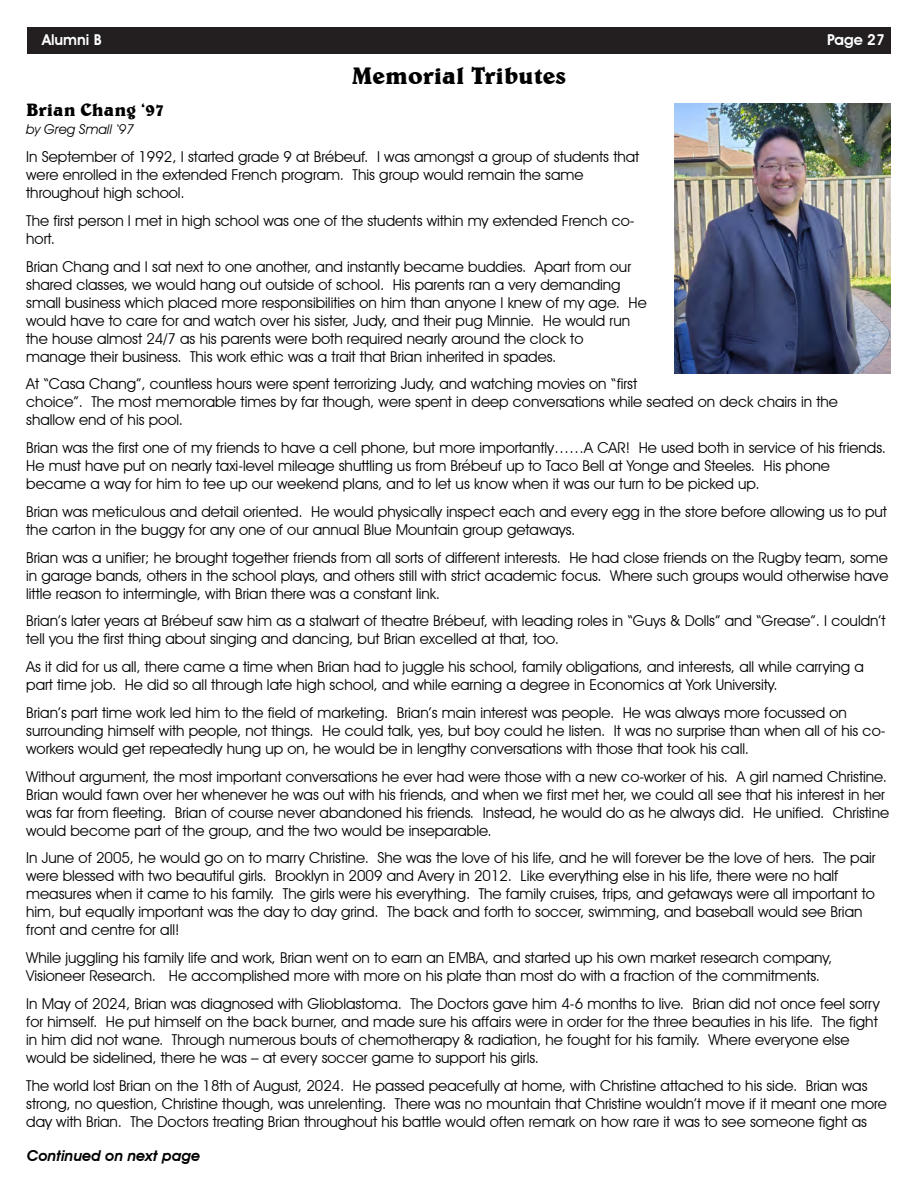
<style>
.page{position:relative;width:918px;height:1188px;background:#fff}
.page>*{position:absolute;margin:0;border:0;box-sizing:border-box;transform-origin:0 0}
.t1{font:700 24px "Belwe BT";color:#000}
.t2{font:700 18px "Belwe BT";color:#000}
.t3{font:15px/18px "Avant Garde IT Cby BT";color:#000}
.t4{font:italic 600 15px "Avant Garde IT Cby BT";color:#000}
.t5{font:600 15px "Avant Garde IT Cby BT";color:#fff}
.t6{font:italic 13.5px "Avant Garde IT Cby BT";color:#000}
</style>
<div class="page">
<div style="left:27px;top:27px;width:864px;height:27px;background:#231f20"></div>
<img style="left:674px;top:104px;width:216px;height:270px">
<p class="t5" style="left:42px;top:33px;width:61px">Alumni B</p>
<p class="t5" style="left:827px;top:33px;width:59px">Page 27</p>
<h1 class="t1" style="left:352px;top:66px;width:216px">Memorial Tributes</h1>
<p class="t2" style="left:26px;top:103px;width:140px">Brian Chang ‘97</p>
<p class="t6" style="left:26px;top:124px;width:109px">by Greg Small ‘97</p>
<p class="t3" style="left:26px;top:149px;width:615px">In September of 1992, I started grade 9 at Brébeuf. I was amongst a group of students that were enrolled in the extended French program. This group would remain the same throughout high school.</p>
<p class="t3" style="left:26px;top:213px;width:610px">The first person I met in high school was one of the students within my extended French co&shy;hort.</p>
<p class="t3" style="left:26px;top:259px;width:622px">Brian Chang and I sat next to one another, and instantly became buddies. Apart from our shared classes, we would hang out outside of school. His parents ran a very demanding small business which placed more responsibilities on him than anyone I knew of my age. He would have to care for and watch over his sister, Judy, and their pug Minnie. He would run the house almost 24/7 as his parents were both required nearly around the clock to manage their business. This work ethic was a trait that Brian inherited in spades.</p>
<p class="t3" style="left:26px;top:376px;width:813px">At “Casa Chang”, countless hours were spent terrorizing Judy, and watching movies on “first<br>choice”. The most memorable times by far though, were spent in deep conversations while seated on deck chairs in the shallow end of his pool.</p>
<p class="t3" style="left:26px;top:440px;width:861px">Brian was the first one of my friends to have a cell phone, but more importantly……A CAR! He used both in service of his friends.<br>He must have put on nearly taxi-level mileage shuttling us from Brébeuf up to Taco Bell at Yonge and Steeles. His phone became a way for him to tee up our weekend plans, and to let us know when it was our turn to be picked up.</p>
<p class="t3" style="left:26px;top:504px;width:862px">Brian was meticulous and detail oriented. He would physically inspect each and every egg in the store before allowing us to put the carton in the buggy for any one of our annual Blue Mountain group getaways.</p>
<p class="t3" style="left:26px;top:550px;width:864px;text-align:justify">Brian was a unifier; he brought together friends from all sorts of different interests. He had close friends on the Rugby team, some in garage bands, others in the school plays, and others still with strict academic focus. Where such groups would otherwise have little reason to intermingle, with Brian there was a constant link.</p>
<p class="t3" style="left:26px;top:613px;width:861px">Brian’s later years at Brébeuf saw him as a stalwart of theatre Brébeuf, with leading roles in “Guys &amp; Dolls” and “Grease”. I couldn’t tell you the first thing about singing and dancing, but Brian excelled at that, too.</p>
<p class="t3" style="left:26px;top:659px;width:839px">As it did for us all, there came a time when Brian had to juggle his school, family obligations, and interests, all while carrying a part time job. He did so all through late high school, and while earning a degree in Economics at York University.</p>
<p class="t3" style="left:26px;top:705px;width:861px">Brian’s part time work led him to the field of marketing. Brian’s main interest was people. He was always more focussed on surrounding himself with people, not things. He could talk, yes, but boy could he listen. It was no surprise than when all of his co&shy;workers would get repeatedly hung up on, he would be in lengthy conversations with those that took his call.</p>
<p class="t3" style="left:26px;top:769px;width:864px">Without argument, the most important conversations he ever had were those with a new co-worker of his. A girl named Christine.<br>Brian would fawn over her whenever he was out with his friends, and when we first met her, we could all see that his interest in her was far from fleeting. Brian of course never abandoned his friends. Instead, he would do as he always did. He unified. Christine would become part of the group, and the two would be inseparable.</p>
<p class="t3" style="left:26px;top:850px;width:851px">In June of 2005, he would go on to marry Christine. She was the love of his life, and he will forever be the love of hers. The pair were blessed with two beautiful girls. Brooklyn in 2009 and Avery in 2012. Like everything else in his life, there were no half measures when it came to his family. The girls were his everything. The family cruises, trips, and getaways were all important to him, but equally important was the day to day grind. The back and forth to soccer, swimming, and baseball would see Brian front and centre for all!</p>
<p class="t3" style="left:26px;top:950px;width:808px">While juggling his family life and work, Brian went on to earn an EMBA, and started up his own market research company,<br>Visioneer Research. He accomplished more with more on his plate than most do with a fraction of the commitments.</p>
<p class="t3" style="left:26px;top:996px;width:855px">In May of 2024, Brian was diagnosed with Glioblastoma. The Doctors gave him 4-6 months to live. Brian did not once feel sorry for himself. He put himself on the back burner, and made sure his affairs were in order for the three beauties in his life. The fight in him did not wane. Through numerous bouts of chemotherapy &amp; radiation, he fought for his family. Where everyone else would be sidelined, there he was – at every soccer game to support his girls.</p>
<p class="t3" style="left:26px;top:1078px;width:862px">The world lost Brian on the 18th of August, 2024. He passed peacefully at home, with Christine attached to his side. Brian was strong, no question, Christine though, was unrelenting. There was no mountain that Christine wouldn’t move if it meant one more day with Brian. The Doctors treating Brian throughout his battle would often remark on how rare it was to see someone fight as</p>
<p class="t4" style="left:27px;top:1150px;width:175px">Continued on next page</p>
</div>
